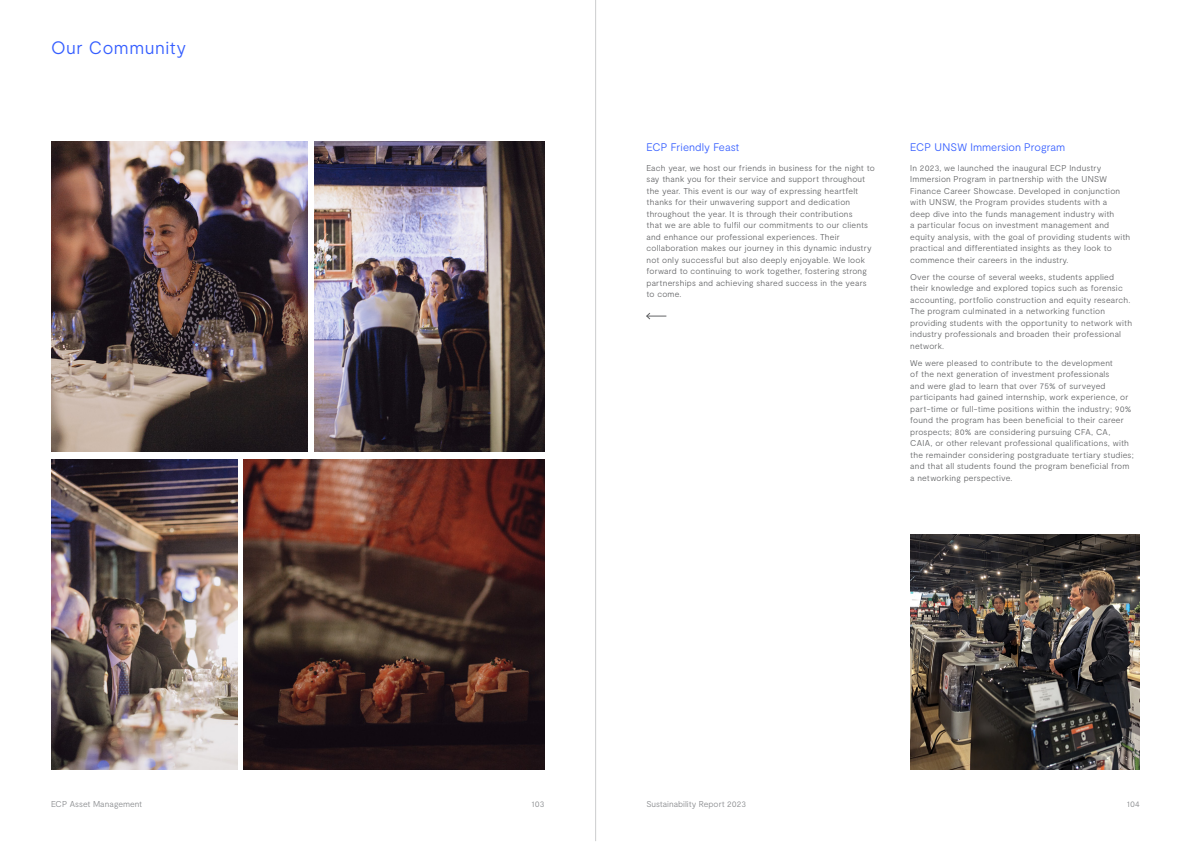
<style>
.page{position:relative;width:1191px;height:842px;background:#fff}
.page>*{position:absolute;margin:0;border:0;box-sizing:border-box;transform-origin:0 0}
.t1{font:300 18px "Moderat";letter-spacing:.03em;color:#345dff}
.t2{font:300 11px "Moderat";letter-spacing:.005em;color:#345dff}
.t3{font:300 8.5px/11.5px "Moderat";letter-spacing:.02em;color:#636466}
.t4{font:300 8.5px "Moderat";letter-spacing:.01em;color:#87898c}
</style>
<div class="page">
<hr style="left:595px;top:0;width:1px;height:841px;background:#cccecf">
<svg style="left:646px;top:313px;width:20px;height:6px"></svg>
<img style="left:910px;top:535px;width:230px;height:235px">
<img style="left:51px;top:459px;width:186px;height:311px">
<img style="left:51px;top:142px;width:256px;height:310px">
<img style="left:314px;top:142px;width:230px;height:310px">
<img style="left:244px;top:459px;width:300px;height:311px">
<h1 class="t1" style="left:51px;top:37px;width:137px">Our Community</h1>
<p class="t2" style="left:646px;top:140px;width:94px">ECP Friendly Feast</p>
<p class="t3" style="left:646px;top:162px;width:230px">Each year, we host our friends in business for the night to say thank you for their service and support throughout the year. This event is our way of expressing heartfelt thanks for their unwavering support and dedication throughout the year. It is through their contributions<br>that we are able to fulfil our commitments to our clients and enhance our professional experiences. Their collaboration makes our journey in this dynamic industry not only successful but also deeply enjoyable. We look forward to continuing to work together, fostering strong partnerships and achieving shared success in the years to come.</p>
<p class="t2" style="left:910px;top:140px;width:156px">ECP UNSW Immersion Program</p>
<p class="t3" style="left:910px;top:162px;width:221px">In 2023, we launched the inaugural ECP Industry Immersion Program in partnership with the UNSW Finance Career Showcase. Developed in conjunction with UNSW, the Program provides students with a<br>deep dive into the funds management industry with<br>a particular focus on investment management and equity analysis, with the goal of providing students with practical and differentiated insights as they look to commence their careers in the industry.</p>
<p class="t3" style="left:910px;top:271px;width:223px">Over the course of several weeks, students applied their knowledge and explored topics such as forensic accounting, portfolio construction and equity research.<br>The program culminated in a networking function providing students with the opportunity to network with industry professionals and broaden their professional network.</p>
<p class="t3" style="left:910px;top:357px;width:225px">We were pleased to contribute to the development<br>of the next generation of investment professionals<br>and were glad to learn that over 75% of surveyed participants had gained internship, work experience, or part-time or full-time positions within the industry; 90% found the program has been beneficial to their career prospects; 80% are considering pursuing CFA, CA, CAIA, or other relevant professional qualifications, with the remainder considering postgraduate tertiary studies; and that all students found the program beneficial from a networking perspective.</p>
<p class="t4" style="left:51px;top:799px;width:93px">ECP Asset Management</p>
<p class="t4" style="left:532px;top:799px;width:14px">103</p>
<p class="t4" style="left:646px;top:799px;width:101px">Sustainability Report 2023</p>
<p class="t4" style="left:1127px;top:799px;width:14px">104</p>
</div>
